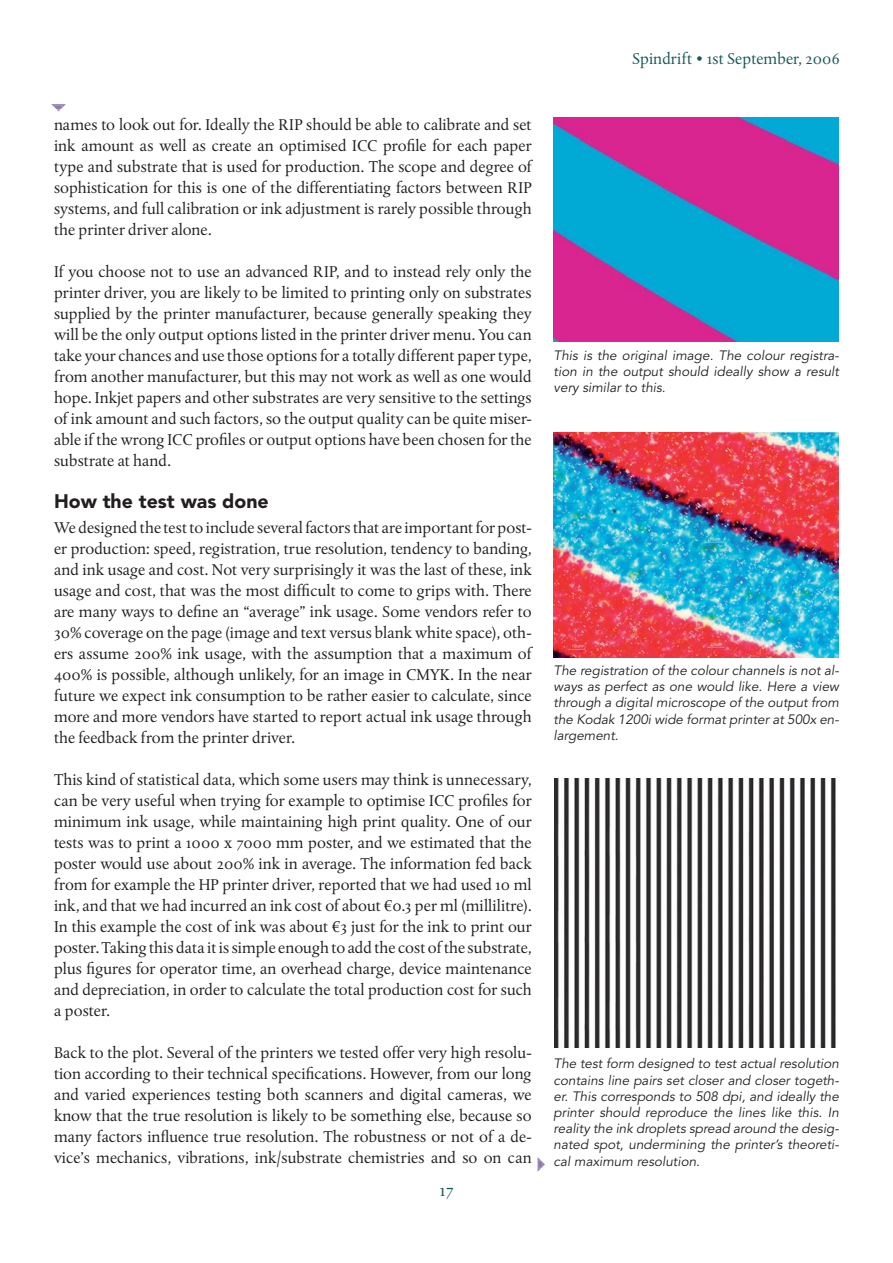
<style>
.page{position:relative;width:893px;height:1263px;background:#fff}
.page>*{position:absolute;margin:0;border:0;box-sizing:border-box;transform-origin:0 0}
.t1{font:900 19.5px "Avenir";color:#231f20}
.t2{font:18px "Albertina MT Regular Os F";color:#145857}
.t3{font:16.5px/21px "Albertina MT Regular Os F";color:#231f20;text-align:justify}
.t4{font:16.5px "Albertina MT Regular Os F";color:#145857}
.t5{font:italic 13.5px/16.2px "Avenir";color:#231f20;text-align:justify}
.s1{color:#937898}
</style>
<div class="page">
<svg style="left:538px;top:1157px;width:7px;height:15px"></svg>
<img style="left:554px;top:118px;width:285px;height:223px">
<img style="left:554px;top:432px;width:285px;height:226px">
<img style="left:554px;top:778px;width:282px;height:269px">
<svg style="left:51px;top:104px;width:15px;height:7px"></svg>
<p class="t4" style="left:632px;top:51px;width:209px">Spindrift • 1st September, 2006</p>
<p class="t3" style="left:54px;top:115px;width:479px">names to look out for. Ideally the RIP should be able to calibrate and set ink amount as well as create an optimised ICC profile for each paper type and substrate that is used for production. The scope and degree of sophistication for this is one of the differentiating factors between RIP systems, and full calibration or ink adjustment is rarely possible through the printer driver alone.</p>
<p class="t3" style="left:54px;top:262px;width:479px">If you choose not to use an advanced RIP, and to instead rely only the printer driver, you are likely to be limited to printing only on substrates supplied by the printer manufacturer, because generally speaking they will be the only output options listed in the printer driver menu. You can take your chances and use those options for a totally different paper type, from another manufacturer, but this may not work as well as one would hope. Inkjet papers and other substrates are very sensitive to the settings of ink amount and such factors, so the output quality can be quite miser&shy;able if the wrong ICC profiles or output options have been chosen for the substrate at hand.</p>
<p class="t1" style="left:54px;top:493px;width:216px">How the test was done</p>
<p class="t3" style="left:54px;top:518px;width:479px">We designed the test to include several factors that are important for post&shy;er production: speed, registration, true resolution, tendency to banding, and ink usage and cost. Not very surprisingly it was the last of these, ink usage and cost, that was the most difficult to come to grips with. There are many ways to define an “average” ink usage. Some vendors refer to 30% coverage on the page (image and text versus blank white space), oth&shy;ers assume 200% ink usage, with the assumption that a maximum of 400% is possible, although unlikely, for an image in CMYK. In the near future we expect ink consumption to be rather easier to calculate, since more and more vendors have started to report actual ink usage through the feedback from the printer driver.</p>
<p class="t3" style="left:54px;top:770px;width:479px">This kind of statistical data, which some users may think is unnecessary, can be very useful when trying for example to optimise ICC profiles for minimum ink usage, while maintaining high print quality. One of our tests was to print a 1000 x 7000 mm poster, and we estimated that the poster would use about 200% ink in average. The information fed back from for example the HP printer driver, reported that we had used 10 ml ink, and that we had incurred an ink cost of about €0.3 per ml (millilitre).<br>In this example the cost of ink was about €3 just for the ink to print our poster. Taking this data it is simple enough to add the cost of the substrate, plus figures for operator time, an overhead charge, device maintenance and depreciation, in order to calculate the total production cost for such a poster.</p>
<p class="t3" style="left:54px;top:1043px;width:494px;text-align:left">Back to the plot. Several of the printers we tested offer very high resolu&shy;tion according to their technical specifications. However, from our long and varied experiences testing both scanners and digital cameras, we know that the true resolution is likely to be something else, because so many factors influence true resolution. The robustness or not of a de&shy;vice’s mechanics, vibrations, ink/substrate chemistries and so on can <span class="s1">✔</span></p>
<p class="t2" style="left:440px;top:1182px;width:15px">17</p>
<p class="t5" style="left:554px;top:348px;width:287px">This is the original image. The colour registra&shy;tion in the output should ideally show a result very similar to this.</p>
<p class="t5" style="left:554px;top:664px;width:287px">The registration of the colour channels is not al&shy;ways as perfect as one would like. Here a view through a digital microscope of the output from the Kodak 1200i wide format printer at 500x en&shy;largement.</p>
<p class="t5" style="left:554px;top:1057px;width:287px">The test form designed to test actual resolution contains line pairs set closer and closer togeth&shy;er. This corresponds to 508 dpi, and ideally the printer should reproduce the lines like this. In reality the ink droplets spread around the desig&shy;nated spot, undermining the printer’s theoreti&shy;cal maximum resolution.</p>
</div>
